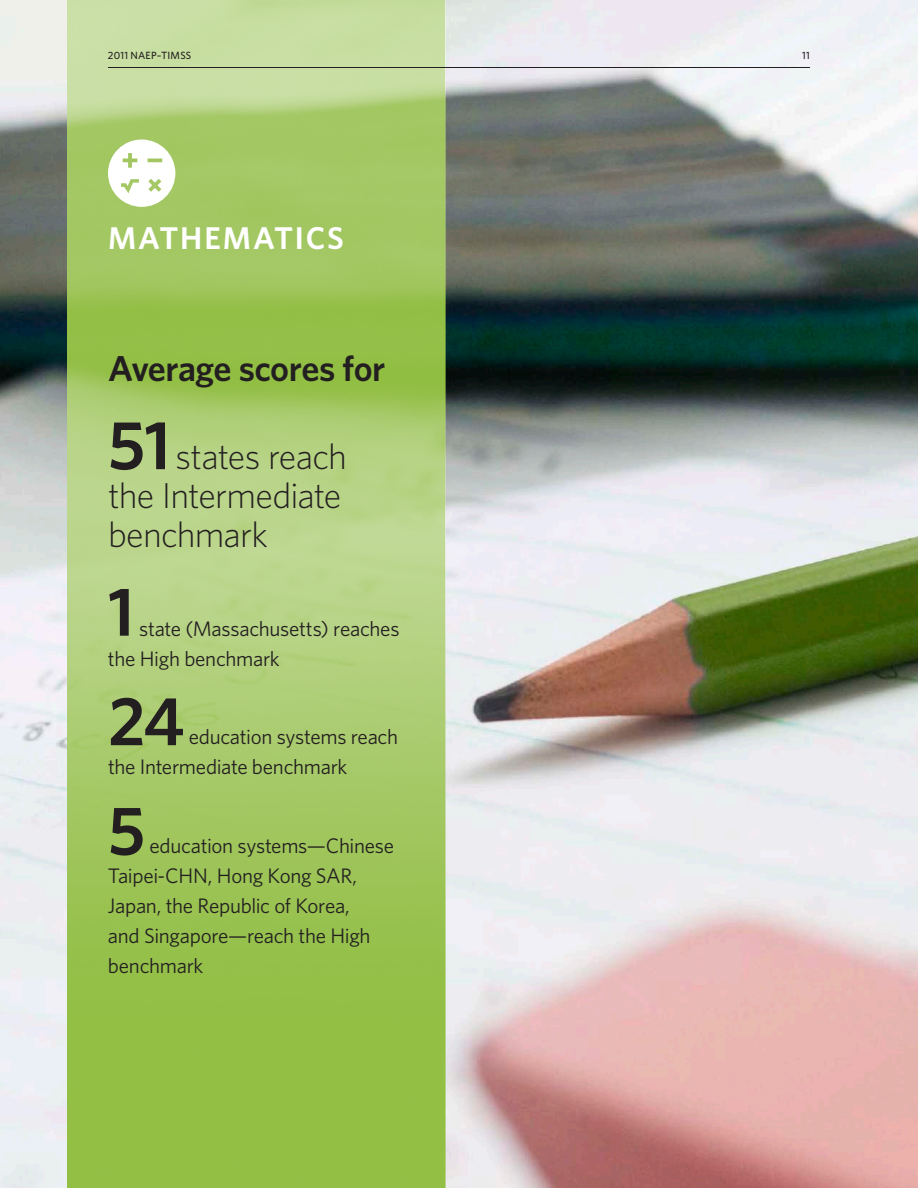
<style>
.page{position:relative;width:918px;height:1188px;background:#fff}
.page>*{position:absolute;margin:0;border:0;box-sizing:border-box;transform-origin:0 0}
.t1{font:600 69px "Whitney";color:#231f20}
.t2{font:300 36px/39px "Whitney";letter-spacing:-.02em;color:#231f20}
.t3{font:600 36px "Whitney";letter-spacing:-.015em;color:#231f20}
.t4{font:600 31.5px "Whitney";letter-spacing:.055em;color:#fff}
.t5{font:21px/30px "Whitney";letter-spacing:-.015em;color:#231f20}
.t6{font:500 10.5px "Whitney";letter-spacing:.02em;color:#231f20}
.s1{font-weight:600;font-size:69px}
</style>
<div class="page">
<img style="left:0;top:0;width:918px;height:1188px">
<img style="left:68px;top:0;width:377px;height:1188px">
<svg style="left:108px;top:140px;width:67px;height:67px"></svg>
<hr style="left:108px;top:67px;width:702px;height:1px;background:#231f20">
<p class="t6" style="left:108px;top:48px;width:85px">2011 NAEP–TIMSS</p>
<p class="t6" style="left:802px;top:48px;width:9px">11</p>
<h3 class="t4" style="left:108px;top:217px;width:238px">MATHEMATICS</h3>
<h2 class="t3" style="left:108px;top:344px;width:279px">Average scores for</h2>
<h2 class="t2" style="left:108px;top:436px;width:240px"><span class="s1">51</span> states reach the Intermediate benchmark</h2>
<h1 class="t1" style="left:108px;top:566px;width:28px">1</h1>
<p class="t5" style="left:108px;top:613px;width:293px;text-indent:31px">state (Massachusetts) reaches the High benchmark</p>
<h1 class="t1" style="left:108px;top:675px;width:78px">24</h1>
<p class="t5" style="left:108px;top:721px;width:292px;text-indent:81px">education systems reach the Intermediate benchmark</p>
<h1 class="t1" style="left:108px;top:785px;width:39px">5</h1>
<p class="t5" style="left:108px;top:830px;width:288px;text-indent:42px">education systems—Chinese<br>Taipei-CHN, Hong Kong SAR,<br>Japan, the Republic of Korea,<br>and Singapore—reach the High benchmark</p>
</div>
